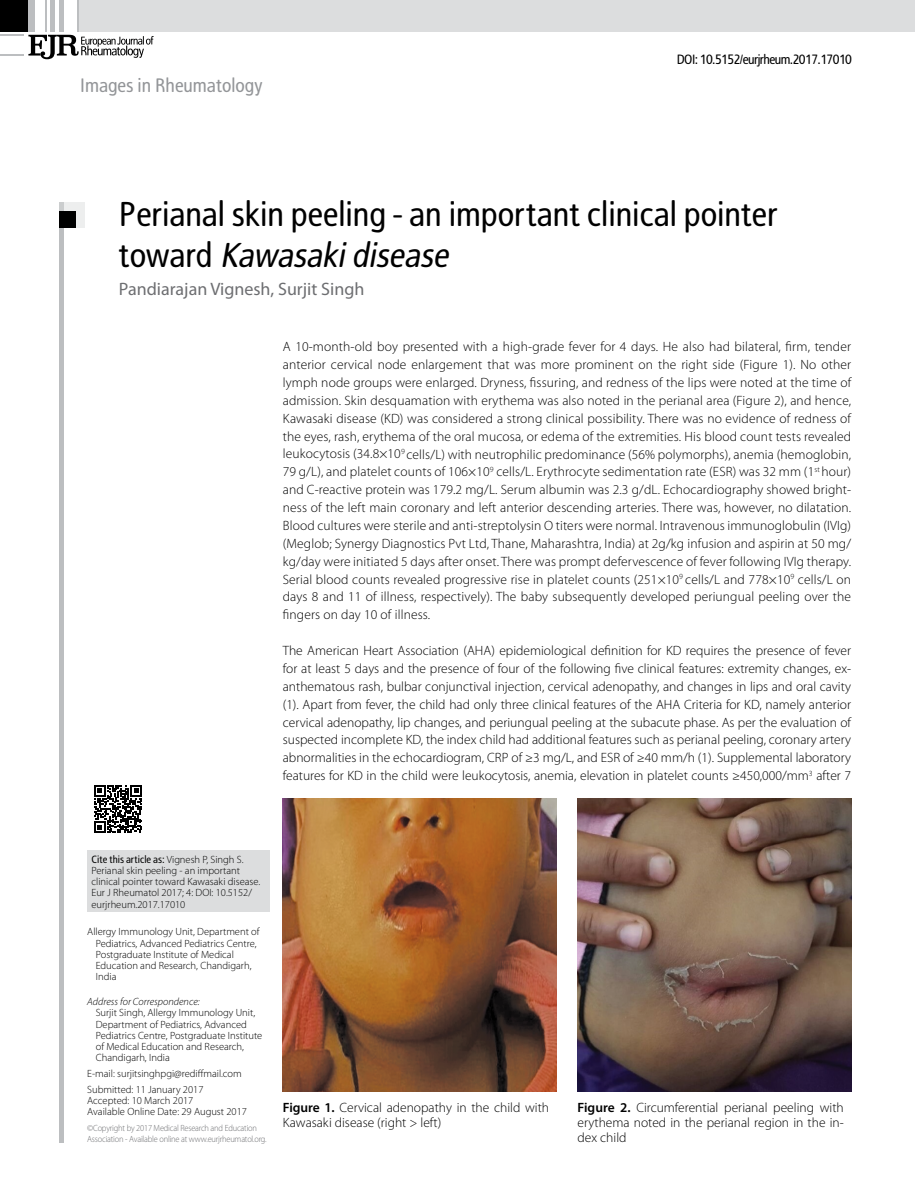
<style>
.page{position:relative;width:915px;height:1191px;background:#fff}
.page>*{position:absolute;margin:0;border:0;box-sizing:border-box;transform-origin:0 0}
.t1{font:34.5px/41.4px "Rotokas";color:#000}
.t2{font:19.5px "Rotokas";color:#939598}
.t3{font:18px "Myriad Pro";color:#6d6e71}
.t4{font:300 13.5px/17.9px "Myriad Pro";color:#000;text-align:justify}
.t5{font:13.5px "Rotokas";letter-spacing:-.04em;color:#000}
.t6{font:300 10.5px/11.2px "Myriad Pro";color:#000}
.t7{font:10.5px "Rotokas";color:#000}
.t8{font:italic 300 10.5px "Myriad Pro";color:#000}
.t9{font:300 9px/11.2px "Myriad Pro";letter-spacing:-.02em;color:#6d6e71}
.s1{font-style:italic}
.s2{font-family:"Myriad Pro";font-weight:300}
.s3{font-weight:600}
</style>
<div class="page">
<div style="left:78px;top:0;width:836px;height:31px;background:#dcddde"></div>
<hr style="left:78px;top:0;width:1px;height:31px;background:#bcbec0">
<div style="left:0;top:0;width:31px;height:31px;background:#000"></div>
<div style="left:28px;top:0;width:7px;height:31px;background:#bcbec0"></div>
<hr style="left:45px;top:0;width:2px;height:31px;background:#bcbec0">
<div style="left:50px;top:0;width:5px;height:31px;background:#bcbec0"></div>
<div style="left:59px;top:0;width:5px;height:31px;background:#bcbec0"></div>
<svg style="left:0;top:35px;width:154px;height:24px"></svg>
<div style="left:59px;top:202px;width:5px;height:940px;background:#bcbec0"></div>
<svg style="left:59px;top:202px;width:26px;height:26px"></svg>
<div style="left:59px;top:211px;width:17px;height:17px;background:#000"></div>
<svg style="left:94px;top:785px;width:48px;height:48px"></svg>
<div style="left:87px;top:850px;width:182px;height:62px;background:#dcddde"></div>
<img style="left:577px;top:798px;width:273px;height:293px">
<img style="left:283px;top:798px;width:273px;height:293px">
<h2 class="t2" style="left:80px;top:73px;width:183px">Images in Rheumatology</h2>
<p class="t5" style="left:676px;top:51px;width:177px">DOI: 10.5152/eurjrheum.2017.17010</p>
<h1 class="t1" style="left:119px;top:192px;width:660px">Perianal skin peeling - an important clinical pointer t o w a r d <span class="s1">Kawasakidisease</span></h1>
<h3 class="t3" style="left:119px;top:278px;width:247px">Pandiarajan Vignesh, Surjit Singh</h3>
<p class="t4" style="left:283px;top:338px;width:569px">A 10-month-old boy presented with a high-grade fever for 4 days. He also had bilateral, firm, tender anterior cervical node enlargement that was more prominent on the right side (Figure 1). No other lymph node groups were enlarged. Dryness, fissuring, and redness of the lips were noted at the time of admission. Skin desquamation with erythema was also noted in the perianal area (Figure 2), and hence, Kawasaki disease (KD) was considered a strong clinical possibility. There was no evidence of redness of the eyes, rash, erythema of the oral mucosa, or edema of the extremities. His blood count tests revealed leukocytosis (34.8×10<sup>9</sup> cells/L) with neutrophilic predominance (56% polymorphs), anemia (hemoglobin, 79 g/L), and platelet counts of 106×10<sup>9</sup> cells/L. Erythrocyte sedimentation rate (ESR) was 32 mm (1<sup>st</sup> hour) and C-reactive protein was 179.2 mg/L. Serum albumin was 2.3 g/dL. Echocardiography showed bright&shy;ness of the left main coronary and left anterior descending arteries. There was, however, no dilatation.<br>Blood cultures were sterile and anti-streptolysin O titers were normal. Intravenous immunoglobulin (IVIg) (Meglob; Synergy Diagnostics Pvt Ltd, Thane, Maharashtra, India) at 2g/kg infusion and aspirin at 50 mg/ kg/day were initiated 5 days after onset. There was prompt defervescence of fever following IVIg therapy.<br>Serial blood counts revealed progressive rise in platelet counts (251×10<sup>9</sup> cells/L and 778×10<sup>9</sup> cells/L on days 8 and 11 of illness, respectively). The baby subsequently developed periungual peeling over the fingers on day 10 of illness.</p>
<p class="t4" style="left:283px;top:641px;width:569px">The American Heart Association (AHA) epidemiological definition for KD requires the presence of fever for at least 5 days and the presence of four of the following five clinical features: extremity changes, ex&shy;anthematous rash, bulbar conjunctival injection, cervical adenopathy, and changes in lips and oral cavity (1). Apart from fever, the child had only three clinical features of the AHA Criteria for KD, namely anterior cervical adenopathy, lip changes, and periungual peeling at the subacute phase. As per the evaluation of suspected incomplete KD, the index child had additional features such as perianal peeling, coronary artery abnormalities in the echocardiogram, CRP of ≥3 mg/L, and ESR of ≥40 mm/h (1). Supplemental laboratory features for KD in the child were leukocytosis, anemia, elevation in platelet counts ≥450,000/mm<sup>3</sup> after 7</p>
<p class="t7" style="left:91px;top:852px;width:153px">Cite this article as: <span class="s2">Vignesh P, Singh S.</span></p>
<p class="t6" style="left:91px;top:864px;width:170px">Perianal skin peeling - an important clinical pointer toward Kawasaki disease.<br>Eur J Rheumatol 2017; 4: DOI: 10.5152/ eurjrheum.2017.17010</p>
<p class="t6" style="left:96px;top:926px;width:165px;text-indent:-9px">Allergy Immunology Unit, Department of<br>Pediatrics, Advanced Pediatrics Centre,<br>Postgraduate Institute of Medical<br>Education and Research, Chandigarh,<br>India</p>
<p class="t8" style="left:87px;top:995px;width:114px">Address for Correspondence:</p>
<p class="t6" style="left:96px;top:1007px;width:168px">Surjit Singh, Allergy Immunology Unit, Department of Pediatrics, Advanced Pediatrics Centre, Postgraduate Institute of Medical Education and Research, Chandigarh, India</p>
<p class="t6" style="left:87px;top:1065px;width:156px;line-height:15.8px">E-mail: surjitsinghpgi@rediffmail.com<br>Submitted: 11 January 2017</p>
<p class="t6" style="left:87px;top:1094px;width:161px">Accepted: 10 March 2017<br>Available Online Date: 29 August 2017</p>
<p class="t9" style="left:87px;top:1122px;width:181px">©Copyright by 2017 Medical Research and Education<br>Association - Available online at www.eurjrheumatol.org.</p>
<p class="t4" style="left:283px;top:1100px;width:268px;line-height:15px"><span class="s3">Figure 1.</span> Cervical adenopathy in the child with<br>Kawasaki disease (right &gt; left)</p>
<p class="t4" style="left:577px;top:1100px;width:268px;line-height:15px"><span class="s3">Figure 2.</span> Circumferential perianal peeling with erythema noted in the perianal region in the in&shy;dex child</p>
</div>
